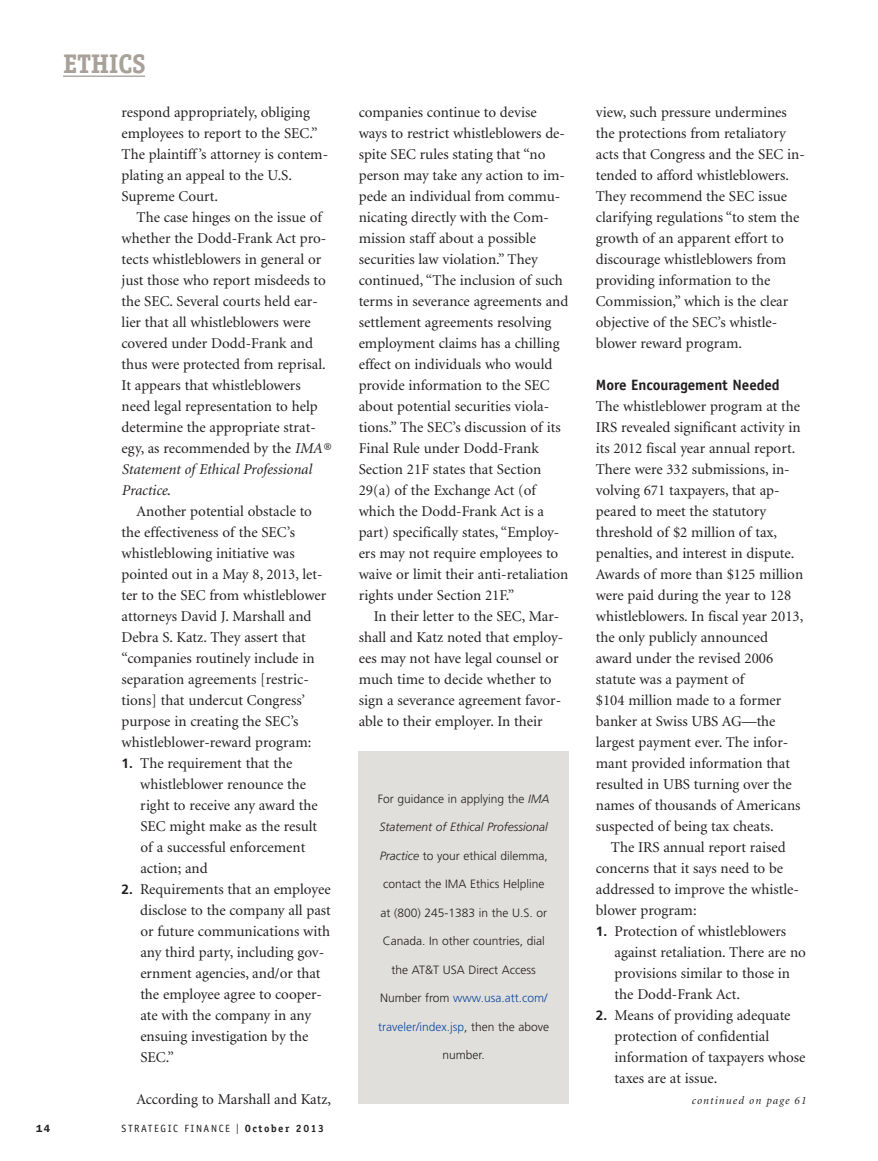
<style>
.page{position:relative;width:878px;height:1161px;background:#fff}
.page>*{position:absolute;margin:0;border:0;box-sizing:border-box;transform-origin:0 0}
.t1{font:700 27px "Officina Serif";letter-spacing:-.015em;color:#a8a19a}
.t2{font:15px/21px "Minion";color:#231f20}
.t3{font:700 15px "Officina Sans";letter-spacing:-.005em;color:#231f20}
.t4{font:300 12px "Frutiger";color:#231f20}
.t5{font:300 12px "Frutiger";color:#0f499d}
.t6{font:italic 300 12px "Frutiger";color:#231f20}
.t7{font:italic 11.25px "Minion";letter-spacing:.1em;color:#231f20}
.t8{font:10.5px "Officina Sans";letter-spacing:.15em;color:#231f20}
.t9{font:600 10.5px "Franklin Gothic";color:#231f20}
.s1{font-style:italic}
.s2{font-family:"Frutiger";font-weight:700;font-size:13.5px}
.s3{font-family:"Franklin Gothic";font-size:15px}
.s4{font-family:"Officina Serif";font-weight:700}
.s5{color:#231f20}
</style>
<div class="page">
<hr style="left:63px;top:76px;width:82px;height:1px;background:#a8a19a">
<div style="left:358px;top:752px;width:210px;height:352px;background:#e1dfdc"></div>
<h1 class="t1" style="left:63px;top:54px;width:84px">ETHICS</h1>
<p class="t2" style="left:121px;top:103px;width:208px">respond appropriately, obliging employees to report to the SEC.”<br>The plaintiff’s attorney is contem&shy;plating an appeal to the U.S.<br>Supreme Court.</p>
<p class="t2" style="left:121px;top:208px;width:210px;text-indent:15px">The case hinges on the issue of whether the Dodd-Frank Act pro&shy;tects whistleblowers in general or just those who report misdeeds to the SEC. Several courts held ear&shy;lier that all whistleblowers were covered under Dodd-Frank and thus were protected from reprisal.<br>It appears that whistleblowers need legal representation to help determine the appropriate strat&shy;egy, as recommended by the <span class="s1">IMA®<br>Statement of Ethical Professional<br>Practice</span>.</p>
<p class="t2" style="left:121px;top:502px;width:206px;text-indent:15px">Another potential obstacle to the effectiveness of the SEC’s whistleblowing initiative was pointed out in a May 8, 2013, let&shy;ter to the SEC from whistleblower attorneys David J. Marshall and<br>Debra S. Katz. They assert that “companies routinely include in separation agreements [restric&shy;tions] that undercut Congress’ purpose in creating the SEC’s whistleblower-reward program:</p>
<p class="t2" style="left:140px;top:754px;width:179px;text-indent:-19px"><span class="s2">1.</span> The requirement that the whistleblower renounce the right to receive any award the<br>SEC might make as the result of a successful enforcement action; and</p>
<p class="t2" style="left:140px;top:880px;width:192px;text-indent:-19px"><span class="s2">2.</span> Requirements that an employee disclose to the company all past or future communications with any third party, including gov&shy;ernment agencies, and/or that the employee agree to cooper&shy;ate with the company in any ensuing investigation by the<br>SEC.”</p>
<p class="t2" style="left:137px;top:1090px;width:196px">According to Marshall and Katz,</p>
<p class="t9" style="left:36px;top:1125px;width:16px">14</p>
<p class="t8" style="left:122px;top:1125px;width:204px">STRATEGIC FINANCE <span class="s3">I</span> <span class="s4">October 2013</span></p>
<p class="t2" style="left:359px;top:103px;width:211px">companies continue to devise ways to restrict whistleblowers de&shy;spite SEC rules stating that “no person may take any action to im&shy;pede an individual from commu&shy;nicating directly with the Com&shy;mission staff about a possible securities law violation.” They continued, “The inclusion of such terms in severance agreements and settlement agreements resolving employment claims has a chilling effect on individuals who would provide information to the SEC about potential securities viola&shy;tions.” The SEC’s discussion of its<br>Final Rule under Dodd-Frank<br>Section 21F states that Section<br>29(a) of the Exchange Act (of which the Dodd-Frank Act is a part) specifically states, “Employ&shy;ers may not require employees to waive or limit their anti-retaliation rights under Section 21F.”</p>
<p class="t2" style="left:359px;top:607px;width:206px;text-indent:15px">In their letter to the SEC, Mar&shy;shall and Katz noted that employ&shy;ees may not have legal counsel or much time to decide whether to sign a severance agreement favor&shy;able to their employer. In their</p>
<p class="t4" style="left:378px;top:794px;width:173px">For guidance in applying the <span class="s1">IMA</span></p>
<p class="t6" style="left:379px;top:822px;width:170px">Statement of Ethical Professional</p>
<p class="t4" style="left:380px;top:851px;width:169px"><span class="s1">Practice</span> to your ethical dilemma,</p>
<p class="t4" style="left:383px;top:879px;width:163px">contact the IMA Ethics Helpline</p>
<p class="t4" style="left:380px;top:908px;width:168px">at (800) 245-1383 in the U.S. or</p>
<p class="t4" style="left:382px;top:936px;width:163px">Canada. In other countries, dial</p>
<p class="t4" style="left:391px;top:965px;width:146px">the AT&amp;T USA Direct Access</p>
<p class="t5" style="left:380px;top:993px;width:169px"><span class="s5">Number from</span> www.usa.att.com/</p>
<p class="t5" style="left:378px;top:1022px;width:172px">traveler/index.jsp<span class="s5">, then the above</span></p>
<p class="t4" style="left:442px;top:1050px;width:44px">number.</p>
<p class="t2" style="left:596px;top:103px;width:210px">view, such pressure undermines the protections from retaliatory acts that Congress and the SEC in&shy;tended to afford whistleblowers.<br>They recommend the SEC issue clarifying regulations “to stem the growth of an apparent effort to discourage whistleblowers from providing information to the<br>Commission,” which is the clear objective of the SEC’s whistle&shy;blower reward program.</p>
<p class="t3" style="left:596px;top:379px;width:185px">More Encouragement Needed</p>
<p class="t2" style="left:596px;top:397px;width:209px">The whistleblower program at the<br>IRS revealed significant activity in its 2012 fiscal year annual report.<br>There were 332 submissions, in&shy;volving 671 taxpayers, that ap&shy;peared to meet the statutory threshold of $2 million of tax, penalties, and interest in dispute.<br>Awards of more than $125 million were paid during the year to 128 whistleblowers. In fiscal year 2013, the only publicly announced award under the revised 2006 statute was a payment of<br>$104 million made to a former banker at Swiss UBS AG—the largest payment ever. The infor&shy;mant provided information that resulted in UBS turning over the names of thousands of Americans suspected of being tax cheats.</p>
<p class="t2" style="left:596px;top:838px;width:205px;text-indent:15px">The IRS annual report raised concerns that it says need to be addressed to improve the whistle&shy;blower program:</p>
<p class="t2" style="left:614px;top:922px;width:193px;text-indent:-19px"><span class="s2">1.</span> Protection of whistleblowers against retaliation. There are no provisions similar to those in the Dodd-Frank Act.</p>
<p class="t2" style="left:614px;top:1006px;width:192px;text-indent:-19px"><span class="s2">2.</span> Means of providing adequate protection of confidential information of taxpayers whose taxes are at issue.</p>
<p class="t7" style="left:691px;top:1096px;width:116px">continued on page 61</p>
</div>
